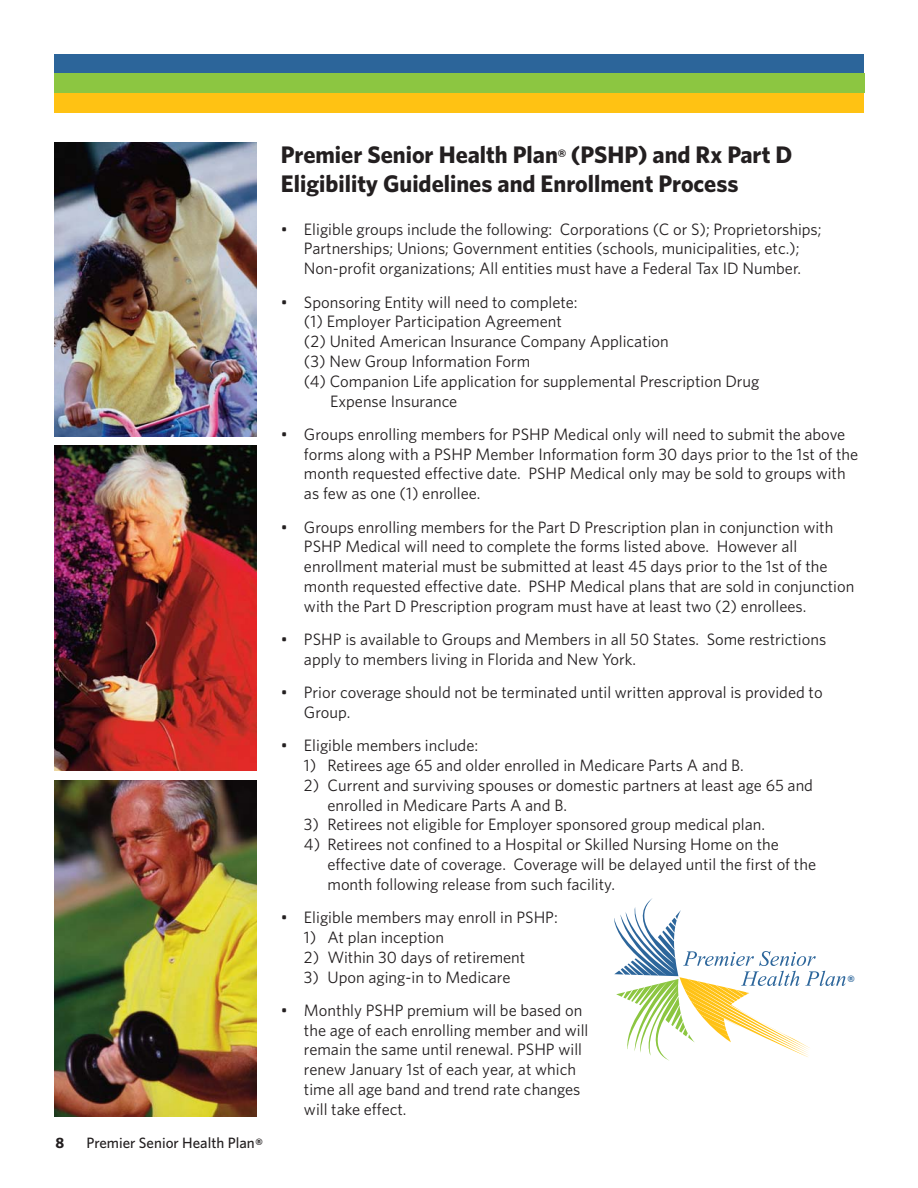
<style>
.page{position:relative;width:918px;height:1188px;background:#fff}
.page>*{position:absolute;margin:0;border:0;box-sizing:border-box;transform-origin:0 0}
.t1{font:700 24px/28.8px "Whitney";color:#231f20}
.t2{font:16.5px/19.8px "Whitney";color:#231f20}
.t3{font:500 15px "Whitney";color:#231f20}
.t4{font:700 15px "Whitney";color:#231f20}
.t5{font:700 10.5px "Helvetica";color:#231f20}
.t6{font:700 9px "Helvetica";color:#2c659a}
</style>
<div class="page">
<div style="left:54px;top:54px;width:810px;height:20px;background:#2c659a"></div>
<div style="left:54px;top:74px;width:810px;height:19px;background:#8cc641"></div>
<div style="left:54px;top:93px;width:810px;height:20px;background:#ffc213"></div>
<img style="left:54px;top:142px;width:202px;height:294px">
<img style="left:54px;top:781px;width:202px;height:335px">
<img style="left:54px;top:446px;width:202px;height:325px">
<svg style="left:614px;top:898px;width:232px;height:163px"></svg>
<p class="t4" style="left:56px;top:1137px;width:10px">8</p>
<p class="t3" style="left:86px;top:1138px;width:178px">Premier Senior Health Plan<sup>®</sup></p>
<h1 class="t1" style="left:281px;top:142px;width:513px;text-indent:290px">(PSHP) and Rx Part D<br>Eligibility Guidelines and Enrollment Process</h1>
<p class="t2" style="left:281px;top:220px;width:542px;text-align:center">• Eligible groups include the following: Corporations (C or S); Proprietorships;<br>Partnerships; Unions; Government entities (schools, municipalities, etc.);<br>Non-profit organizations; All entities must have a Federal Tax ID Number.</p>
<p class="t2" style="left:281px;top:293px;width:298px">• Sponsoring Entity will need to complete:</p>
<p class="t2" style="left:304px;top:313px;width:259px">(1) Employer Participation Agreement</p>
<p class="t2" style="left:304px;top:333px;width:366px">(2) United American Insurance Company Application</p>
<p class="t2" style="left:304px;top:353px;width:228px">(3) New Group Information Form</p>
<p class="t2" style="left:304px;top:372px;width:457px">(4) Companion Life application for supplemental Prescription Drug</p>
<p class="t2" style="left:330px;top:392px;width:129px">Expense Insurance</p>
<p class="t2" style="left:304px;top:425px;width:556px;text-indent:-23px">• Groups enrolling members for PSHP Medical only will need to submit the above forms along with a PSHP Member Information form 30 days prior to the 1st of the month requested effective date. PSHP Medical only may be sold to groups with as few as one (1) enrollee.</p>
<p class="t2" style="left:304px;top:518px;width:552px;text-indent:-23px">• Groups enrolling members for the Part D Prescription plan in conjunction with PSHP Medical will need to complete the forms listed above. However all enrollment material must be submitted at least 45 days prior to the 1st of the month requested effective date. PSHP Medical plans that are sold in conjunction with the Part D Prescription program must have at least two (2) enrollees.</p>
<p class="t2" style="left:304px;top:631px;width:524px;text-indent:-23px">• PSHP is available to Groups and Members in all 50 States. Some restrictions apply to members living in Florida and New York.</p>
<p class="t2" style="left:304px;top:684px;width:520px;text-indent:-23px">• Prior coverage should not be terminated until written approval is provided to<br>Group.</p>
<p class="t2" style="left:281px;top:737px;width:199px">• Eligible members include:</p>
<p class="t2" style="left:304px;top:757px;width:441px">1) Retirees age 65 and older enrolled in Medicare Parts A and B.</p>
<p class="t2" style="left:327px;top:776px;width:487px;text-indent:-23px">2) Current and surviving spouses or domestic partners at least age 65 and enrolled in Medicare Parts A and B.</p>
<p class="t2" style="left:304px;top:816px;width:463px">3) Retirees not eligible for Employer sponsored group medical plan.</p>
<p class="t2" style="left:327px;top:836px;width:490px;text-indent:-23px">4) Retirees not confined to a Hospital or Skilled Nursing Home on the effective date of coverage. Coverage will be delayed until the first of the month following release from such facility.</p>
<p class="t2" style="left:281px;top:909px;width:278px">• Eligible members may enroll in PSHP:</p>
<p class="t2" style="left:304px;top:929px;width:142px">1) At plan inception</p>
<p class="t2" style="left:304px;top:948px;width:223px">2) Within 30 days of retirement</p>
<p class="t2" style="left:304px;top:968px;width:208px">3) Upon aging-in to Medicare</p>
<p class="t2" style="left:304px;top:1001px;width:286px;text-indent:-23px">• Monthly PSHP premium will be based on the age of each enrolling member and will remain the same until renewal. PSHP will renew January 1st of each year, at which time all age band and trend rate changes will take effect.</p>
<h1 class="t1" style="left:281px;top:142px;width:279px">Premier Senior Health Plan</h1>
<p class="t5" style="left:558px;top:149px;width:9px">®</p>
<p class="t6" style="left:848px;top:975px;width:8px">®</p>
</div>
